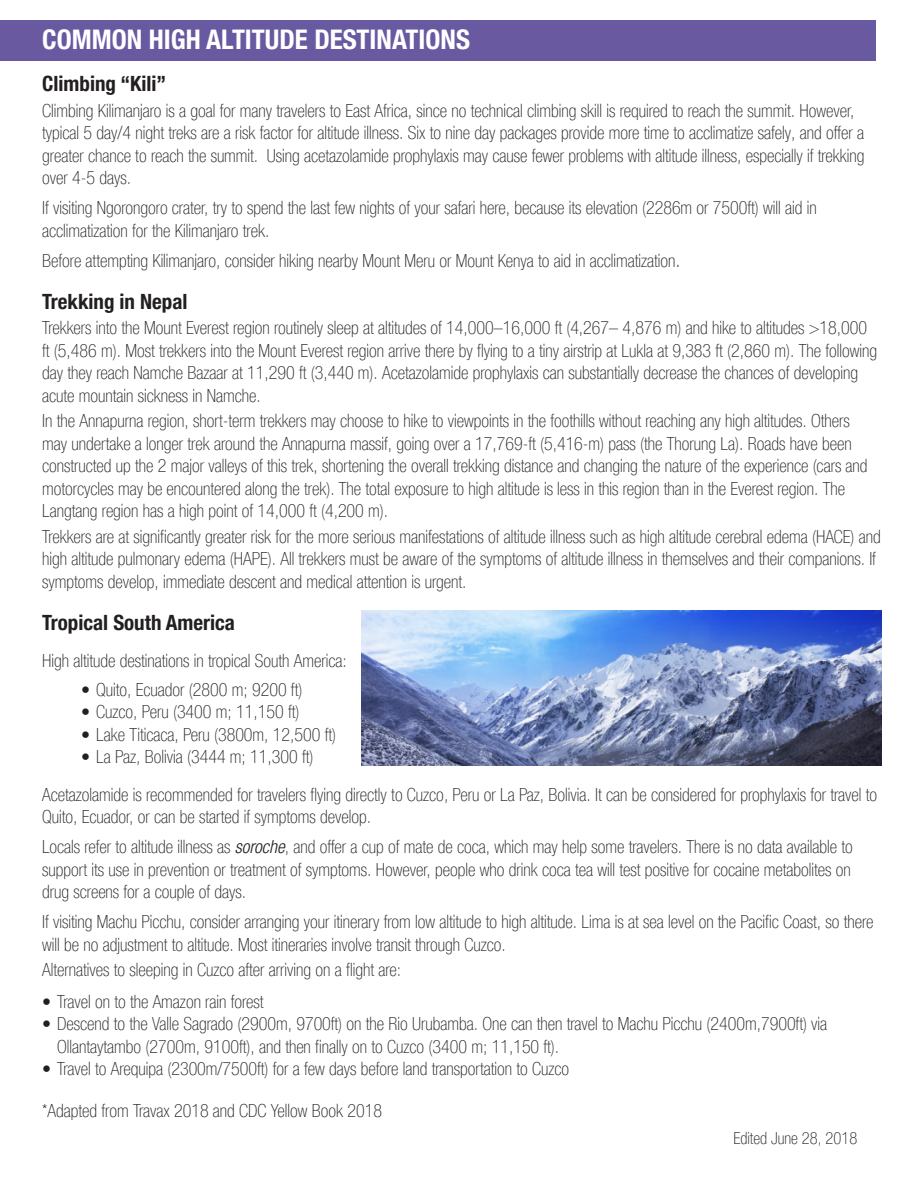
<style>
.page{position:relative;width:918px;height:1188px;background:#fff}
.page>*{position:absolute;margin:0;border:0;box-sizing:border-box;transform-origin:0 0}
.t1{font:700 condensed 27px "Helvetica Neue LTW1 G";color:#fff}
.t2{font:700 condensed 21px "Helvetica Neue LTW1 G";color:#231f20}
.t3{font:100 condensed 18px/22.5px "Helvetica Neue LTW1 G";color:#231f20}
.t4{font:100 condensed 16.5px "Helvetica Neue LTW1 G";color:#231f20}
.s1{font-size:21px}
.s2{font-weight:300;font-style:italic}
</style>
<div class="page">
<img style="left:362px;top:610px;width:519px;height:156px">
<div style="left:0;top:21px;width:876px;height:40px;background:#6859a1"></div>
<p class="t1" style="left:42px;top:23px;width:429px">COMMON HIGH ALTITUDE DESTINATIONS</p>
<p class="t2" style="left:42px;top:71px;width:125px">Climbing “Kili”</p>
<p class="t3" style="left:42px;top:100px;width:824px">Climbing Kilimanjaro is a goal for many travelers to East Africa, since no technical climbing skill is required to reach the summit. However, typical 5 day/4 night treks are a risk factor for altitude illness. Six to nine day packages provide more time to acclimatize safely, and offer a greater chance to reach the summit. Using acetazolamide prophylaxis may cause fewer problems with altitude illness, especially if trekking over 4-5 days.</p>
<p class="t3" style="left:42px;top:197px;width:776px">If visiting Ngorongoro crater, try to spend the last few nights of your safari here, because its elevation (2286m or 7500ft) will aid in</p>
<p class="t3" style="left:42px;top:220px;width:229px">acclimatization for the Kilimanjaro trek.</p>
<p class="t3" style="left:42px;top:250px;width:640px">Before attempting Kilimanjaro, consider hiking nearby Mount Meru or Mount Kenya to aid in acclimatization<span class="s1">.</span></p>
<p class="t2" style="left:42px;top:289px;width:147px">Trekking in Nepal</p>
<p class="t3" style="left:42px;top:317px;width:836px">Trekkers into the Mount Everest region routinely sleep at altitudes of 14,000–16,000 ft (4,267– 4,876 m) and hike to altitudes &gt;18,000 ft (5,486 m). Most trekkers into the Mount Everest region arrive there by flying to a tiny airstrip at Lukla at 9,383 ft (2,860 m). The following day they reach Namche Bazaar at 11,290 ft (3,440 m). Acetazolamide prophylaxis can substantially decrease the chances of developing acute mountain sickness in Namche.</p>
<p class="t3" style="left:42px;top:410px;width:827px">In the Annapurna region, short-term trekkers may choose to hike to viewpoints in the foothills without reaching any high altitudes. Others may undertake a longer trek around the Annapurna massif, going over a 17,769-ft (5,416-m) pass (the Thorung La). Roads have been constructed up the 2 major valleys of this trek, shortening the overall trekking distance and changing the nature of the experience (cars and motorcycles may be encountered along the trek). The total exposure to high altitude is less in this region than in the Everest region. The Langtang region has a high point of 14,000 ft (4,200 m).</p>
<p class="t3" style="left:42px;top:526px;width:840px">Trekkers are at significantly greater risk for the more serious manifestations of altitude illness such as high altitude cerebral edema (HACE) and high altitude pulmonary edema (HAPE). All trekkers must be aware of the symptoms of altitude illness in themselves and their companions. If symptoms develop, immediate descent and medical attention is urgent.</p>
<p class="t2" style="left:42px;top:610px;width:194px">Tropical South America</p>
<p class="t3" style="left:42px;top:650px;width:306px">High altitude destinations in tropical South America:</p>
<p class="t3" style="left:81px;top:679px;width:223px">• Quito, Ecuador (2800 m; 9200 ft)</p>
<p class="t3" style="left:81px;top:701px;width:220px">• Cuzco, Peru (3400 m; 11,150 ft)</p>
<p class="t3" style="left:81px;top:724px;width:256px">• Lake Titicaca, Peru (3800m, 12,500 ft)</p>
<p class="t3" style="left:81px;top:746px;width:234px">• La Paz, Bolivia (3444 m; 11,300 ft)</p>
<p class="t3" style="left:42px;top:784px;width:836px">Acetazolamide is recommended for travelers flying directly to Cuzco, Peru or La Paz, Bolivia. It can be considered for prophylaxis for travel to<br>Quito, Ecuador, or can be started if symptoms develop.</p>
<p class="t3" style="left:42px;top:836px;width:812px;text-align:justify">Locals refer to altitude illness as <span class="s2">soroche</span>, and offer a cup of mate de coca, which may help some travelers. There is no data available to support its use in prevention or treatment of symptoms. However, people who drink coca tea will test positive for cocaine metabolites on drug screens for a couple of days.</p>
<p class="t3" style="left:42px;top:911px;width:833px">If visiting Machu Picchu, consider arranging your itinerary from low altitude to high altitude. Lima is at sea level on the Pacific Coast, so there will be no adjustment to altitude. Most itineraries involve transit through Cuzco.</p>
<p class="t3" style="left:42px;top:959px;width:360px">Alternatives to sleeping in Cuzco after arriving on a flight are:</p>
<p class="t3" style="left:42px;top:991px;width:223px">• Travel on to the Amazon rain forest</p>
<p class="t3" style="left:42px;top:1013px;width:787px">• Descend to the Valle Sagrado (2900m, 9700ft) on the Rio Urubamba. One can then travel to Machu Picchu (2400m,7900ft) via</p>
<p class="t3" style="left:57px;top:1036px;width:503px">Ollantaytambo (2700m, 9100ft), and then finally on to Cuzco (3400 m; 11,150 ft).</p>
<p class="t3" style="left:42px;top:1058px;width:528px">• Travel to Arequipa (2300m/7500ft) for a few days before land transportation to Cuzco</p>
<p class="t3" style="left:42px;top:1100px;width:341px">*Adapted from Travax 2018 and CDC Yellow Book 2018</p>
<p class="t4" style="left:733px;top:1129px;width:125px">Edited June 28, 2018</p>
</div>
